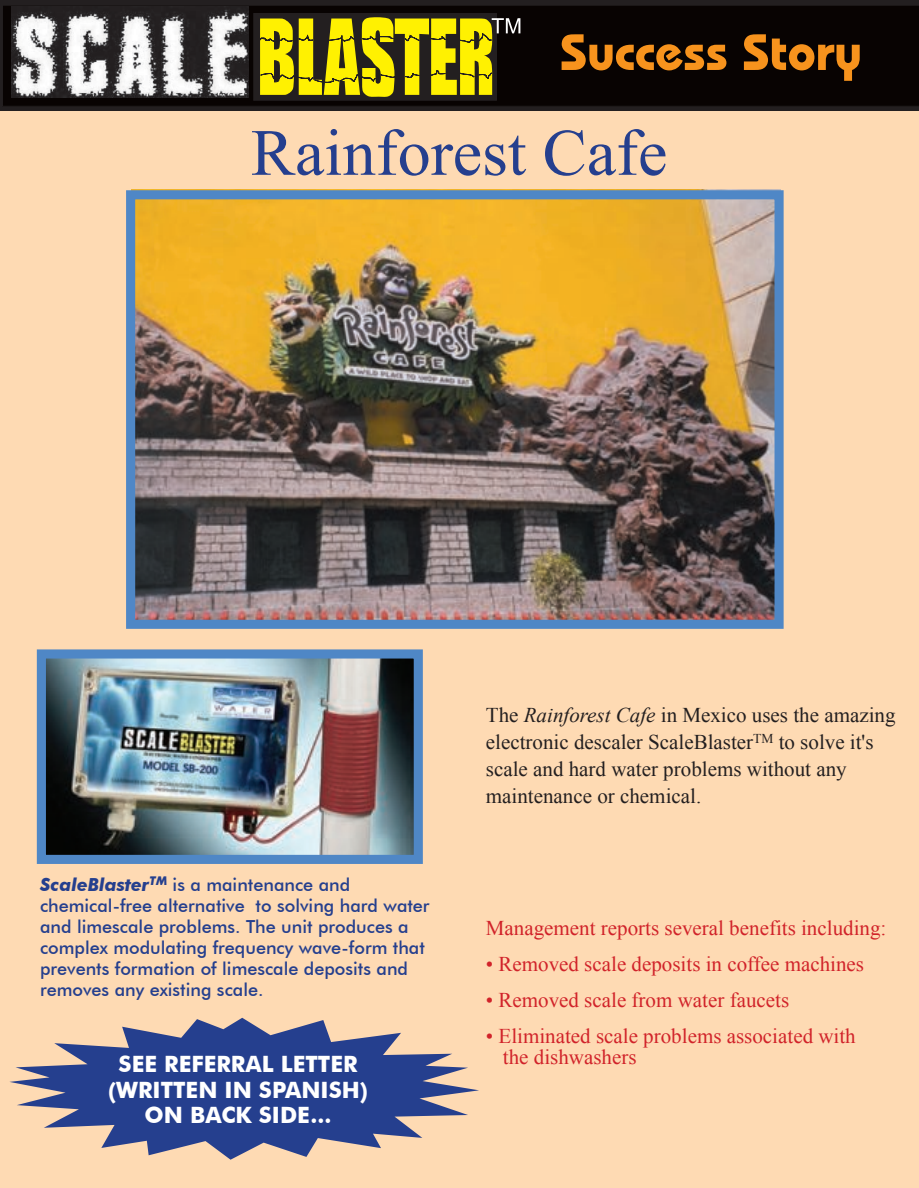
<style>
.page{position:relative;width:919px;height:1188px;background:#fff}
.page>*{position:absolute;margin:0;border:0;box-sizing:border-box;transform-origin:0 0}
.t1{font:66px "Times New Roman";color:#253f8e}
.t2{font:700 51px "Bauhaus IT Cby BT";color:#f7931d}
.t3{font:700 22.5px/25.5px "Futura BT";color:#fff;text-align:center}
.t4{font:21px/21px "Times New Roman";color:#d1232a}
.t5{font:21px/27px "Times New Roman";color:#231f20}
.t6{font:500 18px/21px "Futura BT";color:#253f8e}
.s1{font-weight:700;font-style:italic}
.s2{font-style:italic}
</style>
<div class="page">
<div style="left:0;top:0;width:918px;height:1188px;background:#fedab3"></div>
<div style="left:0;top:0;width:918px;height:111px;background:#231f20"></div>
<div style="left:3px;top:6px;width:915px;height:100px;background:#080302"></div>
<div style="left:253px;top:14px;width:243px;height:86px;background:#231f20"></div>
<img style="left:11px;top:6px;width:238px;height:92px">
<svg style="left:260px;top:17px;width:260px;height:80px"></svg>
<img style="left:131px;top:189px;width:648px;height:430px">
<div style="left:126px;top:190px;width:657px;height:439px;border:9px solid #4f87c6"></div>
<svg style="left:9px;top:1018px;width:470px;height:142px;fill:#253f8e"></svg>
<img style="left:47px;top:659px;width:365px;height:195px">
<div style="left:37px;top:649px;width:385px;height:215px;border:9px solid #4f87c6"></div>
<h2 class="t2" style="left:559px;top:21px;width:303px">Success Story</h2>
<h1 class="t1" style="left:251px;top:116px;width:418px">Rainforest Cafe</h1>
<p class="t6" style="left:40px;top:874px;width:391px"><span class="s1">ScaleBlaster</span><sup>TM</sup> is a maintenance and chemical-free alternative to solving hard water and limescale problems. The unit produces a complex modulating frequency wave-form that prevents formation of limescale deposits and removes any existing scale.</p>
<p class="t3" style="left:108px;top:1052px;width:261px">SEE REFERRAL LETTER (WRITTEN IN SPANISH)<br>ON BACK SIDE...</p>
<p class="t5" style="left:485px;top:701px;width:411px">The <span class="s2">Rainforest Cafe</span> in Mexico uses the amazing electronic descaler ScaleBlaster<sup>TM</sup> to solve it's scale and hard water problems without any maintenance or chemical.</p>
<p class="t4" style="left:485px;top:917px;width:402px">Management reports several benefits including:</p>
<p class="t4" style="left:485px;top:953px;width:379px">• Removed scale deposits in coffee machines</p>
<p class="t4" style="left:485px;top:989px;width:305px">• Removed scale from water faucets</p>
<p class="t4" style="left:502px;top:1025px;width:354px;text-indent:-17px">• Eliminated scale problems associated with the dishwashers</p>
</div>
